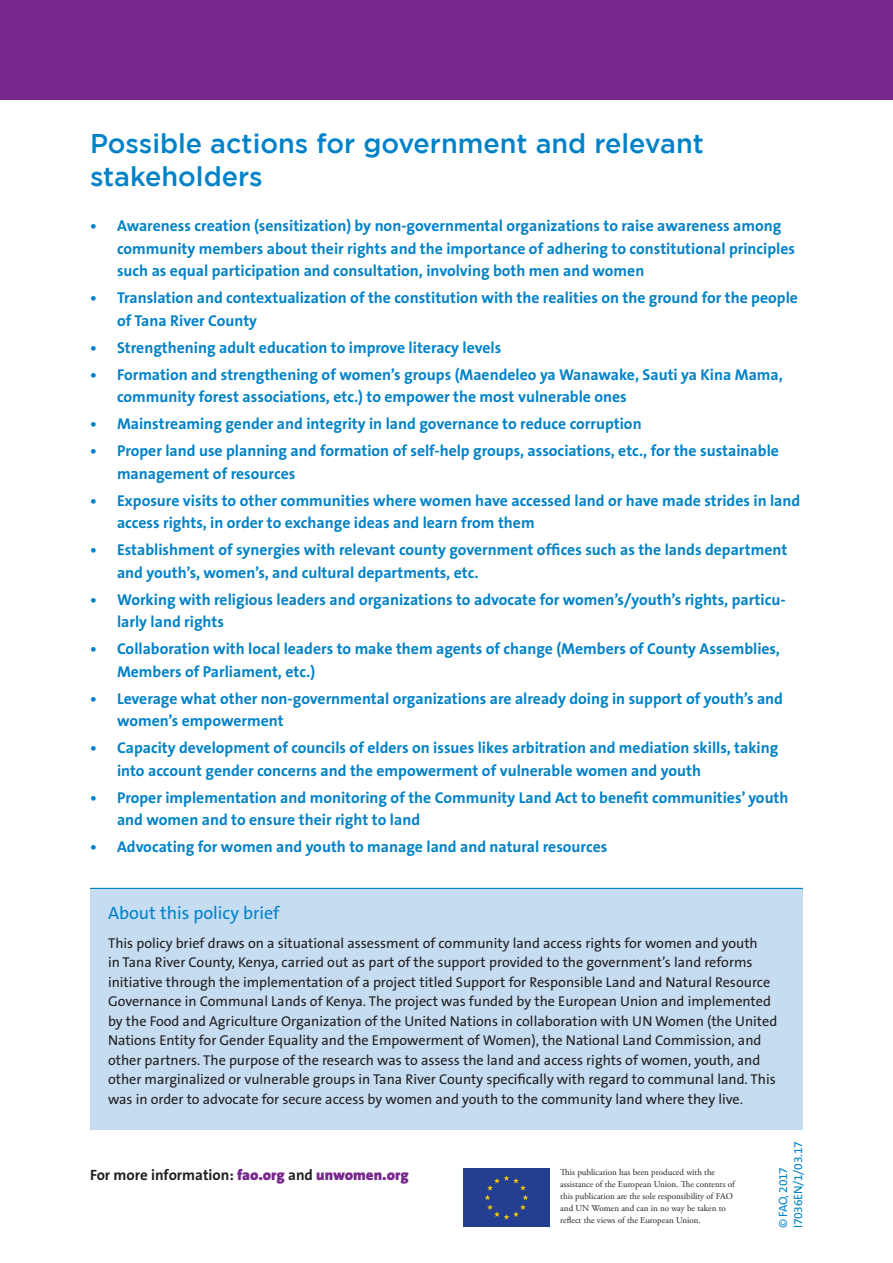
<style>
.page{position:relative;width:893px;height:1263px;background:#fff}
.page>*{position:absolute;margin:0;border:0;box-sizing:border-box;transform-origin:0 0}
.t1{font:500 27px/33px "Gotham";color:#0082c8}
.t2{font:18px "The Sans B5 Plain";color:#0082c8}
.t3{font:700 15.75px/22.5px "The Sans B7";color:#0082c8}
.t4{font:700 15px "The Sans B7";color:#231f20}
.t5{font:14.25px/19.5px "The Sans B5 Plain";color:#231f20}
.t6{font:12px/15px "The Sans B5 Plain";letter-spacing:-.02em;color:#0082c8}
.t7{font:9px/12px "Adobe Garamond Pro";color:#231f20}
.s1{font-family:"The Sans B9";font-weight:900;color:#77278d}
</style>
<div class="page">
<div style="left:90px;top:888px;width:713px;height:241px;background:#c5dcf1"></div>
<hr style="left:90px;top:888px;width:713px;height:1px;background:#0082c8">
<div style="left:0;top:0;width:893px;height:100px;background:#77278d"></div>
<div style="left:463px;top:1169px;width:87px;height:58px;background:#243e91"></div>
<h1 class="t1" style="left:90px;top:127px;width:615px">Possible actions for government and relevant stakeholders</h1>
<p class="t3" style="left:117px;top:215px;width:680px;text-indent:-27px">• Awareness creation (sensitization) by non-governmental organizations to raise awareness among community members about their rights and the importance of adhering to constitutional principles such as equal participation and consultation, involving both men and women</p>
<p class="t3" style="left:117px;top:287px;width:682px;text-indent:-27px">• Translation and contextualization of the constitution with the realities on the ground for the people of Tana River County</p>
<p class="t3" style="left:90px;top:337px;width:413px">• Strengthening adult education to improve literacy levels</p>
<p class="t3" style="left:117px;top:364px;width:667px;text-indent:-27px">• Formation and strengthening of women’s groups (Maendeleo ya Wanawake, Sauti ya Kina Mama, community forest associations, etc.) to empower the most vulnerable ones</p>
<p class="t3" style="left:90px;top:413px;width:553px">• Mainstreaming gender and integrity in land governance to reduce corruption</p>
<p class="t3" style="left:117px;top:440px;width:663px;text-indent:-27px">• Proper land use planning and formation of self-help groups, associations, etc., for the sustainable management of resources</p>
<p class="t3" style="left:117px;top:490px;width:685px;text-indent:-27px">• Exposure visits to other communities where women have accessed land or have made strides in land access rights, in order to exchange ideas and learn from them</p>
<p class="t3" style="left:117px;top:539px;width:672px;text-indent:-27px">• Establishment of synergies with relevant county government offices such as the lands department and youth’s, women’s, and cultural departments, etc.</p>
<p class="t3" style="left:117px;top:589px;width:670px;text-indent:-27px">• Working with religious leaders and organizations to advocate for women’s/youth’s rights, particu&shy;larly land rights</p>
<p class="t3" style="left:117px;top:638px;width:664px;text-indent:-27px">• Collaboration with local leaders to make them agents of change (Members of County Assemblies,<br>Members of Parliament, etc.)</p>
<p class="t3" style="left:117px;top:688px;width:667px;text-indent:-27px">• Leverage what other non-governmental organizations are already doing in support of youth’s and women’s empowerment</p>
<p class="t3" style="left:117px;top:737px;width:663px;text-indent:-27px">• Capacity development of councils of elders on issues likes arbitration and mediation skills, taking into account gender concerns and the empowerment of vulnerable women and youth</p>
<p class="t3" style="left:117px;top:787px;width:673px;text-indent:-27px">• Proper implementation and monitoring of the Community Land Act to benefit communities’ youth and women and to ensure their right to land</p>
<p class="t3" style="left:90px;top:836px;width:519px">• Advocating for women and youth to manage land and natural resources</p>
<p class="t2" style="left:108px;top:903px;width:173px">About this policy brief</p>
<p class="t5" style="left:108px;top:934px;width:671px">This policy brief draws on a situational assessment of community land access rights for women and youth<br>in Tana River County, Kenya, carried out as part of the support provided to the government’s land reforms initiative through the implementation of a project titled Support for Responsible Land and Natural Resource Governance in Communal Lands of Kenya. The project was funded by the European Union and implemented by the Food and Agriculture Organization of the United Nations in collaboration with UN Women (the United Nations Entity for Gender Equality and the Empowerment of Women), the National Land Commission, and other partners. The purpose of the research was to assess the land and access rights of women, youth, and other marginalized or vulnerable groups in Tana River County specifically with regard to communal land. This was in order to advocate for secure access by women and youth to the community land where they live.</p>
<p class="t4" style="left:90px;top:1167px;width:320px">For more information: <span class="s1">fao.org</span> and <span class="s1">unwomen.org</span></p>
<p class="t7" style="left:560px;top:1167px;width:176px">This publication has been produced with the assistance of the European Union. The contents of this publication are the sole responsibility of FAO and UN Women and can in no way be taken to reflect the views of the European Union.</p>
<p class="t6" style="left:776px;top:1228px;width:88px;rotate:-90deg">© FAO, 2017<br>I7036EN/1/03.17</p>
</div>
